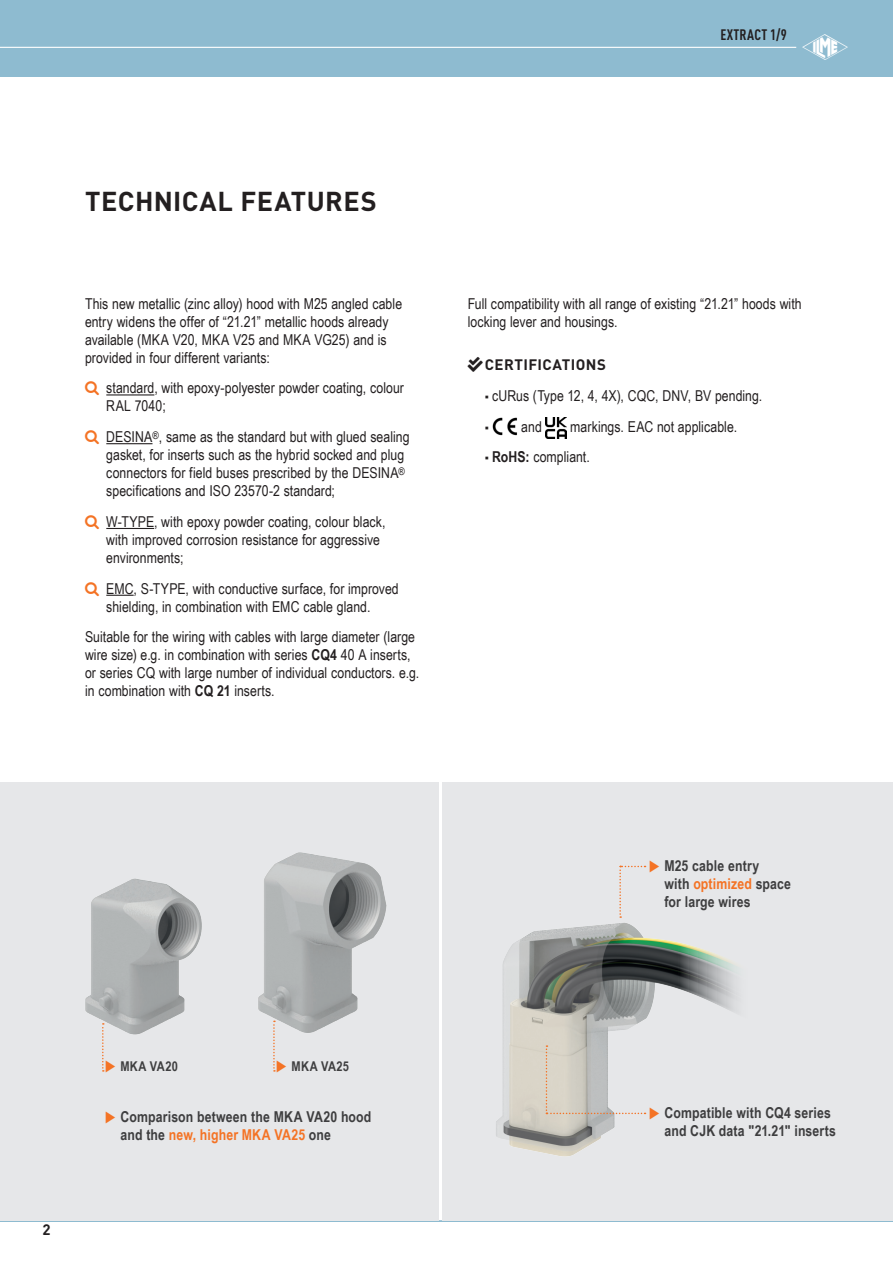
<style>
.page{position:relative;width:893px;height:1263px;background:#fff}
.page>*{position:absolute;margin:0;border:0;box-sizing:border-box;transform-origin:0 0}
.t1{font:36px "Ilme Simboli";color:#fff}
.t2{font:700 27px "DIN Pro";letter-spacing:.015em;color:#231f20}
.t3{font:15px/18px "Arial Narrow";letter-spacing:.005em;color:#231f20}
.t4{font:700 15px/18px "Arial Narrow";letter-spacing:.01em;color:#3e3e3f}
.t5{font:700 15px "DIN Pro";letter-spacing:.03em;color:#231f20}
.t6{font:700 condensed 15px "DIN Pro";letter-spacing:.02em;color:#231f20}
.t7{font:700 13.5px "Arial Narrow";letter-spacing:.015em;color:#3e3e3f}
.s1{font-weight:700}
.s2{font-size:12px}
.s3{font-family:"Nanum Gothic";font-size:15px;color:#f47325}
.s4{font-family:"Nanum Gothic";color:#f47325}
.s5{color:#f47325}
</style>
<div class="page">
<div style="left:883px;top:0;width:10px;height:77px;background:#8ebbd0"></div>
<div style="left:0;top:0;width:892px;height:77px;background:#8ebbd0"></div>
<hr style="left:0;top:1220px;width:893px;height:2px;background:#8ebbd0">
<hr style="left:0;top:47px;width:796px;height:1px;background:#fff">
<div style="left:443px;top:782px;width:450px;height:438px;background:#e6e7e9"></div>
<div style="left:0;top:782px;width:439px;height:438px;background:#e6e7e9"></div>
<hr style="left:106px;top:394px;width:48px;height:1px;background:#231f20">
<hr style="left:106px;top:443px;width:46px;height:1px;background:#231f20">
<hr style="left:106px;top:528px;width:48px;height:1px;background:#231f20">
<svg style="left:106px;top:595px;width:28px;height:1px"></svg>
<img style="left:492px;top:417px;width:25px;height:19px">
<img style="left:546px;top:417px;width:21px;height:21px">
<img style="left:85px;top:878px;width:117px;height:194px">
<img style="left:258px;top:852px;width:129px;height:220px">
<img style="left:496px;top:923px;width:241px;height:233px">
<svg style="left:546px;top:1045px;width:99px;height:69px"></svg>
<svg style="left:619px;top:866px;width:26px;height:52px"></svg>
<svg style="left:102px;top:1023px;width:2px;height:48px"></svg>
<svg style="left:273px;top:1020px;width:2px;height:51px"></svg>
<p class="t6" style="left:720px;top:24px;width:68px">EXTRACT 1/9</p>
<h1 class="t1" style="left:801px;top:26px;width:50px">i</h1>
<h2 class="t2" style="left:85px;top:178px;width:293px">TECHNICAL FEATURES</h2>
<p class="t3" style="left:85px;top:294px;width:319px">This new metallic (zinc alloy) hood with M25 angled cable entry widens the offer of “21.21” metallic hoods already available (MKA V20, MKA V25 and MKA VG25) and is provided in four different variants:</p>
<p class="t3" style="left:106px;top:378px;width:299px">standard, with epoxy-polyester powder coating, colour<br>RAL 7040;</p>
<p class="t3" style="left:106px;top:427px;width:305px">DESINA<sup>®</sup>, same as the standard but with glued sealing gasket, for inserts such as the hybrid socked and plug connectors for field buses prescribed by the DESINA<sup>® </sup>specifications and ISO 23570-2 standard;</p>
<p class="t3" style="left:106px;top:512px;width:281px">W-TYPE, with epoxy powder coating, colour black, with improved corrosion resistance for aggressive environments;</p>
<p class="t3" style="left:106px;top:579px;width:294px">EMC, S-TYPE, with conductive surface, for improved shielding, in combination with EMC cable gland.</p>
<p class="t3" style="left:85px;top:627px;width:336px">Suitable for the wiring with cables with large diameter (large wire size) e.g. in combination with series <span class="s1">CQ4</span> 40 A inserts, or series CQ with large number of individual conductors. e.g. in combination with <span class="s1">CQ 21</span> inserts.</p>
<p class="t3" style="left:468px;top:294px;width:336px">Full compatibility with all range of existing “21.21” hoods with locking lever and housings.</p>
<p class="t5" style="left:485px;top:352px;width:122px">CERTIFICATIONS</p>
<p class="t3" style="left:485px;top:386px;width:279px"><span class="s2">▪</span> cURus (Type 12, 4, 4X), CQC, DNV, BV pending.</p>
<p class="t3" style="left:485px;top:417px;width:59px"><span class="s2">▪</span> and</p>
<p class="t3" style="left:570px;top:417px;width:168px">markings. EAC not applicable.</p>
<p class="t3" style="left:485px;top:447px;width:107px"><span class="s2">▪</span> <span class="s1">RoHS:</span> compliant.</p>
<p class="t5" style="left:43px;top:1217px;width:10px">2</p>
<p class="t7" style="left:103px;top:1056px;width:76px"><span class="s3">▶</span> MKA VA20</p>
<p class="t7" style="left:275px;top:1056px;width:76px"><span class="s3">▶</span> MKA VA25</p>
<p class="t4" style="left:120px;top:1107px;width:252px;text-indent:-17px"><span class="s4">▶</span> Comparison between the MKA VA20 hood and the <span class="s5">new, higher MKA VA25</span> one</p>
<p class="t4" style="left:664px;top:856px;width:128px;text-indent:-17px"><span class="s4">▶</span> M25 cable entry<br>with <span class="s5">optimized</span> space for large wires</p>
<p class="t4" style="left:664px;top:1103px;width:173px;text-indent:-17px"><span class="s4">▶</span> Compatible with CQ4 series and CJK data "21.21" inserts</p>
</div>
